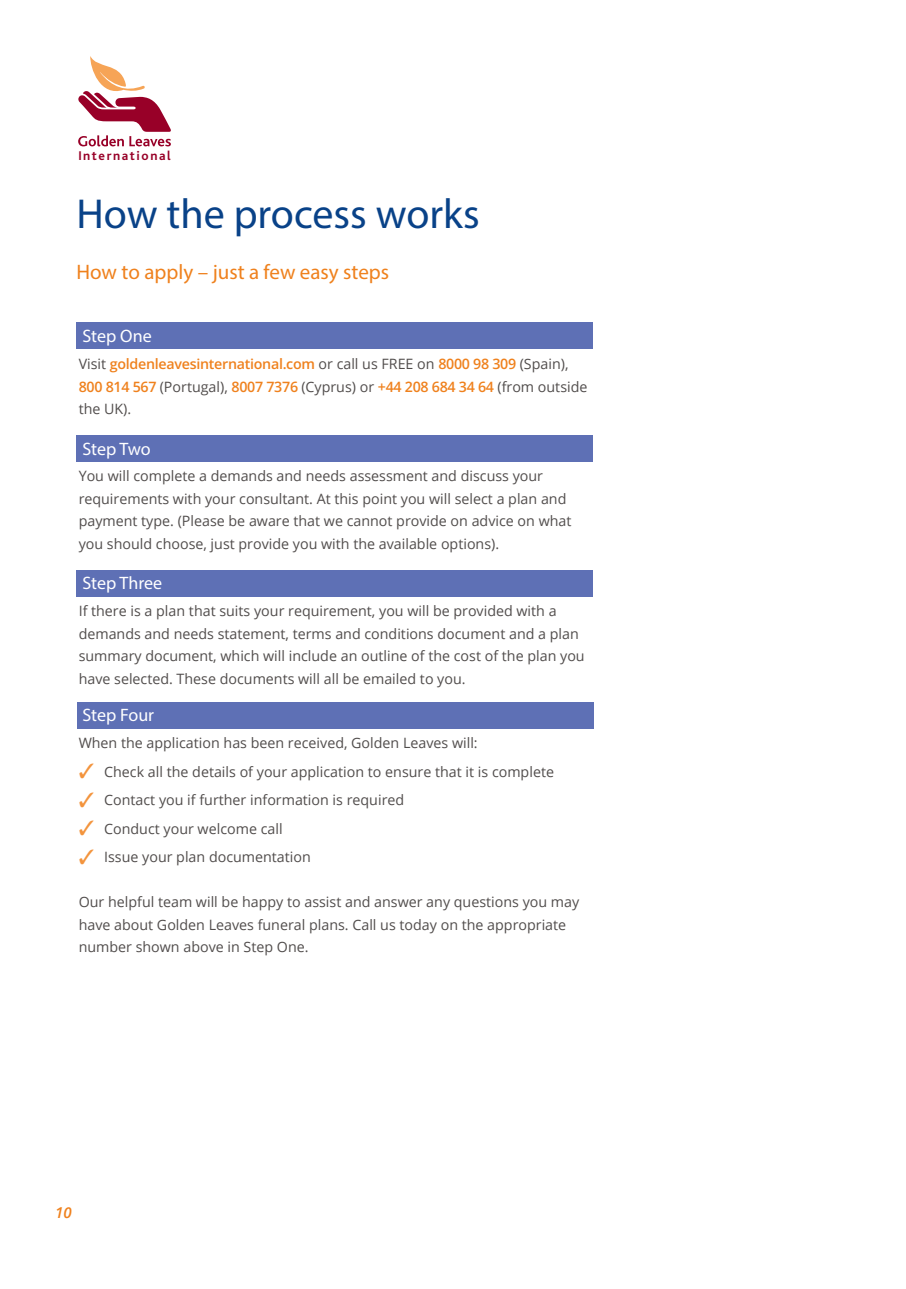
<style>
.page{position:relative;width:906px;height:1289px;background:#fff}
.page>*{position:absolute;margin:0;border:0;box-sizing:border-box;transform-origin:0 0}
.t1{font:42px "Myriad Pro";color:#094288}
.t2{font:21px "Myriad Pro";color:#ef811d}
.t3{font:18px "Myriad Pro";letter-spacing:-.005em;color:#fff}
.t4{font:italic 600 15px "Open Sans";color:#ef811d}
.t5{font:14.25px/22.5px "Open Sans";color:#514d4c}
.t6{font:600 14.25px/22.5px "Open Sans";letter-spacing:-.02em;color:#ef811d}
.t7{font:700 13.2px "Bliss";letter-spacing:.12em;color:#980028}
.s1{font-weight:400;color:#514d4c}
.s2{color:#f3943d}
</style>
<div class="page">
<svg style="left:78px;top:56px;width:93px;height:90px"></svg>
<div style="left:77px;top:702px;width:516px;height:26px;background:#5e70b5"></div>
<div style="left:77px;top:569px;width:516px;height:27px;background:#5e70b5"></div>
<div style="left:77px;top:435px;width:516px;height:27px;background:#5e70b5"></div>
<div style="left:77px;top:322px;width:516px;height:27px;background:#5e70b5"></div>
<p class="t7" style="left:78px;top:149px;width:94px">International</p>
<h1 class="t1" style="left:77px;top:188px;width:404px">How the process works</h1>
<h2 class="t2" style="left:77px;top:259px;width:314px">How to apply – just a few easy steps</h2>
<p class="t3" style="left:82px;top:325px;width:71px">Step One</p>
<p class="t6" style="left:79px;top:352px;width:510px"><span class="s1">Visit</span> goldenleavesinternational.com <span class="s1">or call us FREE on</span> 8000 98 309 <span class="s1">(Spain),<br></span>800 814 567 <span class="s1">(Portugal),</span> 8007 7376 <span class="s1">(Cyprus) or</span> +44 208 684 34 64 <span class="s1">(from outside the UK).</span></p>
<p class="t3" style="left:82px;top:437px;width:70px">Step Two</p>
<p class="t5" style="left:79px;top:464px;width:494px">You will complete a demands and needs assessment and discuss your requirements with your consultant. At this point you will select a plan and payment type. (Please be aware that we cannot provide on advice on what you should choose, just provide you with the available options).</p>
<p class="t3" style="left:82px;top:572px;width:81px">Step Three</p>
<p class="t5" style="left:79px;top:599px;width:507px">If there is a plan that suits your requirement, you will be provided with a demands and needs statement, terms and conditions document and a plan summary document, which will include an outline of the cost of the plan you have selected. These documents will all be emailed to you.</p>
<p class="t3" style="left:82px;top:704px;width:73px">Step Four</p>
<p class="t5" style="left:79px;top:731px;width:400px">When the application has been received, Golden Leaves will:</p>
<p class="t5" style="left:79px;top:759px;width:477px"><span class="s2">✓</span> Check all the details of your application to ensure that it is complete</p>
<p class="t5" style="left:79px;top:788px;width:327px"><span class="s2">✓</span> Contact you if further information is required</p>
<p class="t5" style="left:79px;top:816px;width:205px"><span class="s2">✓</span> Conduct your welcome call</p>
<p class="t5" style="left:79px;top:845px;width:234px"><span class="s2">✓</span> Issue your plan documentation</p>
<p class="t5" style="left:79px;top:890px;width:502px">Our helpful team will be happy to assist and answer any questions you may have about Golden Leaves funeral plans. Call us today on the appropriate number shown above in Step One.</p>
<p class="t4" style="left:55px;top:1202px;width:18px">10</p>
</div>
